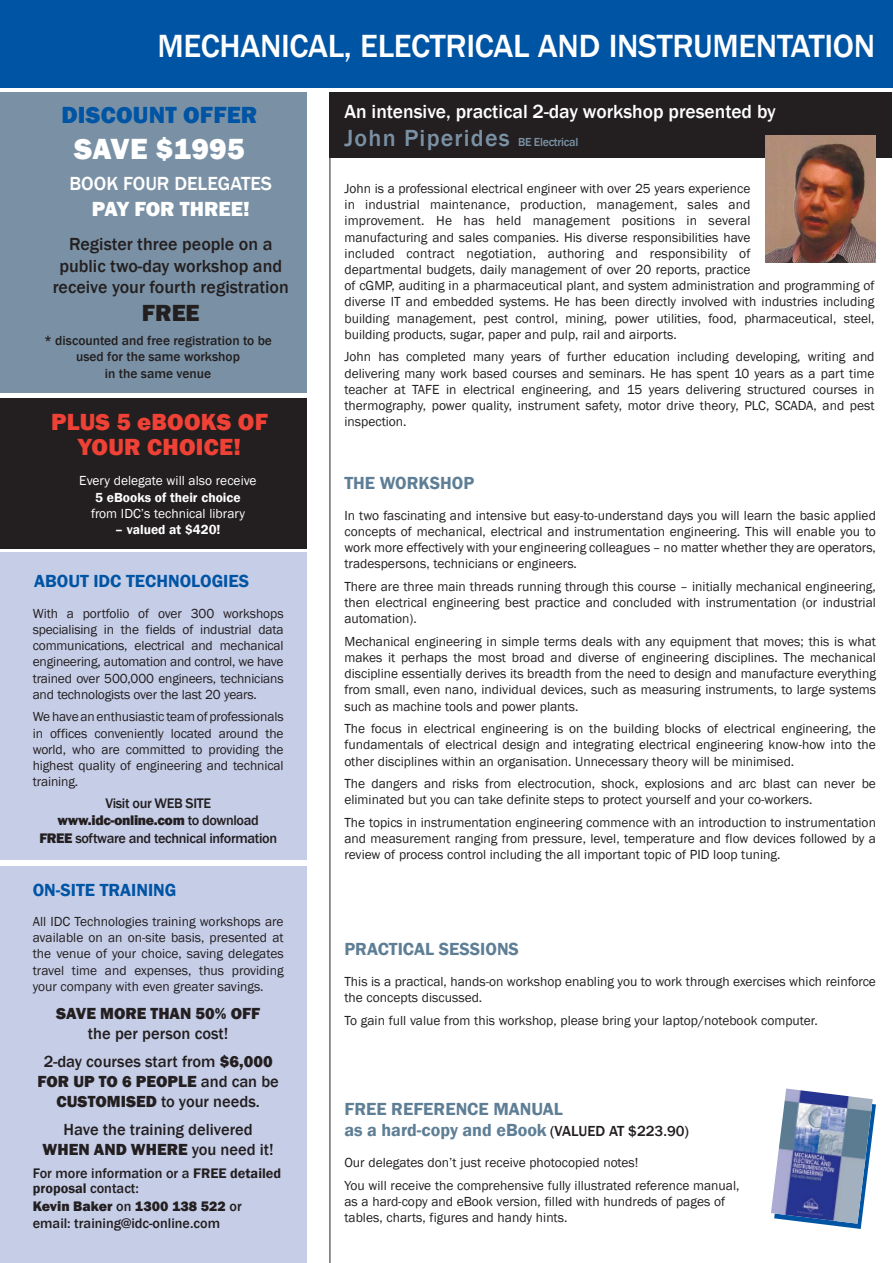
<style>
.page{position:relative;width:893px;height:1263px;background:#fff}
.page>*{position:absolute;margin:0;border:0;box-sizing:border-box;transform-origin:0 0}
.t1{font:500 33px "Franklin Gothic";letter-spacing:-.01em;color:#fff}
.t2{font:800 30px "Franklin Gothic";color:#fff}
.t3{font:500 24px "Franklin Gothic";letter-spacing:.05em;color:#7a91a5}
.t4{font:800 24px/25.5px "Franklin Gothic";letter-spacing:.01em;color:#ef4135;text-align:center}
.t5{font:800 24px "Franklin Gothic";letter-spacing:.01em;color:#0054a4}
.t6{font:800 24px "Franklin Gothic";color:#231f20}
.t7{font:800 21px "Franklin Gothic";color:#fff}
.t8{font:500 19.5px "Franklin Gothic";color:#fff}
.t9{font:600 18px/21.6px "Franklin Gothic";color:#5e7e95}
.t10{font:500 18px/21.6px "Franklin Gothic";color:#231f20;text-align:center}
.t11{font:600 18px "Franklin Gothic";color:#0054a4}
.t12{font:500 16.5px/28.3px "Franklin Gothic";color:#231f20;text-align:center}
.t13{font:800 16.5px/19.8px "Franklin Gothic";color:#231f20;text-align:center}
.t14{font:500 14.25px/17.1px "Franklin Gothic";color:#231f20}
.t15{font:500 14.25px/17.5px "Franklin Gothic";letter-spacing:-.02em;color:#231f20;text-align:center}
.t16{font:600 14.25px "Franklin Gothic";color:#231f20}
.t17{font:13.5px/16.2px "Franklin Gothic";color:#231f20;text-align:justify}
.t18{font:500 13.5px/16.2px "Franklin Gothic";color:#231f20;text-align:center}
.t19{font:13.5px "Franklin Gothic";color:#fff}
.t20{font:600 13.5px "Franklin Gothic";color:#fff}
.s1{font-weight:800}
.s2{font-weight:500}
.s3{font-weight:600}
.s4{font-size:12px}
.s5{font-weight:500;font-size:15px;color:#231f20}
</style>
<div class="page">
<div style="left:0;top:0;width:893px;height:87px;background:#0054a4"></div>
<div style="left:330px;top:92px;width:562px;height:66px;background:#231f20"></div>
<img style="left:765px;top:135px;width:111px;height:128px">
<svg style="left:821px;top:1104px;width:55px;height:125px"></svg>
<img style="left:771px;top:1088px;width:102px;height:136px">
<hr style="left:330px;top:92px;width:1px;height:1171px;background:#231f20">
<div style="left:0;top:92px;width:306px;height:301px;background:#7a91a5"></div>
<div style="left:0;top:866px;width:306px;height:397px;background:#c6cde7"></div>
<div style="left:0;top:553px;width:306px;height:307px;background:#c6cde7"></div>
<div style="left:0;top:398px;width:306px;height:151px;background:#231f20"></div>
<h1 class="t1" style="left:157px;top:26px;width:102px">Mechanica</h1>
<h1 class="t1" style="left:328px;top:26px;width:232px">l, Electrical and</h1>
<h1 class="t1" style="left:609px;top:26px;width:123px">Instrumentation</h1>
<h3 class="t5" style="left:61px;top:100px;width:190px">DISCOUNT OFFER</h3>
<h2 class="t2" style="left:74px;top:129px;width:20px">SAVE</h2>
<h2 class="t2" style="left:156px;top:129px;width:91px">$1995</h2>
<h3 class="t8" style="left:69px;top:172px;width:25px">Book</h3>
<h3 class="t8" style="left:123px;top:172px;width:119px">four delegates</h3>
<h3 class="t7" style="left:92px;top:195px;width:159px">PAY FOR THR EE!</h3>
<h3 class="t10" style="left:53px;top:234px;width:238px">Register three people on a public two-day workshop and receive your fourth registration</h3>
<h3 class="t6" style="left:142px;top:297px;width:44px">FREE</h3>
<p class="t18" style="left:44px;top:333px;width:229px">* discounted and free registration to be used for the same workshop<br>in the same venue</p>
<h3 class="t4" style="left:51px;top:409px;width:218px">PLUS 5 EBOOKS OF<br>YOUR CHOICE!</h3>
<p class="t19" style="left:79px;top:473px;width:179px">Every delegate will also receive</p>
<p class="t20" style="left:95px;top:489px;width:147px">5 EBOOKS OF THEIR CHOICE</p>
<p class="t19" style="left:91px;top:505px;width:155px">from IDC’s technical library</p>
<p class="t20" style="left:115px;top:521px;width:107px">– VALUED AT $420!</p>
<h3 class="t11" style="left:34px;top:570px;width:216px">ABOUT IDC TECHNOLOGIES</h3>
<p class="t17" style="left:33px;top:605px;width:252px">With a portfolio of over 300 workshops specialising in the fields of industrial data communications, electrical and mechanical engineering, automation and control, we have trained over 500,000 engineers, technicians and technologists over the last 20 years.</p>
<p class="t17" style="left:33px;top:709px;width:252px">We have an enthusiastic team of professionals in offices conveniently located around the world, who are committed to providing the highest quality of engineering and technical training.</p>
<p class="t15" style="left:39px;top:794px;width:239px">Visit our WEB SITE<br><span class="s1">WWW.IDC-ONLINE.COM</span> to download<br><span class="s1">FREE</span> software and technical information</p>
<h3 class="t11" style="left:33px;top:878px;width:145px">ON-SITE TRAINING</h3>
<p class="t17" style="left:33px;top:914px;width:252px">All IDC Technologies training workshops are available on an on-site basis, presented at the venue of your choice, saving delegates travel time and expenses, thus providing your company with even greater savings.</p>
<p class="t13" style="left:56px;top:1004px;width:11px">SAVE</p>
<p class="t13" style="left:100px;top:1004px;width:142px">MORE THAN 50% OFF</p>
<p class="t12" style="left:44px;top:1019px;width:230px">the per person cost!<br>2-day courses start from <span class="s1">$6,000</span></p>
<p class="t13" style="left:38px;top:1071px;width:243px">FOR UP TO 6 PEOPLE <span class="s2">and can be<br></span>CUSTOMISED <span class="s2">to your needs.</span></p>
<p class="t12" style="left:64px;top:1116px;width:191px">Have the training delivered</p>
<p class="t13" style="left:43px;top:1139px;width:13px">WHE</p>
<p class="t13" style="left:78px;top:1139px;width:66px">N AND WHE</p>
<p class="t12" style="left:167px;top:1135px;width:109px"><span class="s1">RE</span> you need it!</p>
<p class="t14" style="left:33px;top:1165px;width:170px">For more information or a <span class="s3">FREE</span></p>
<p class="t16" style="left:230px;top:1165px;width:53px">DETAILED</p>
<p class="t14" style="left:33px;top:1180px;width:211px"><span class="s3">PROPOSAL</span> contact:<br><span class="s1">KEVIN BAKER</span> on <span class="s1">1300 138 522</span> or email: training@idc-online.com</p>
<h3 class="t8" style="left:344px;top:99px;width:433px">An intensive, practical 2-day workshop presented by</h3>
<h3 class="t3" style="left:344px;top:123px;width:235px">John Piperides <span class="s4">BE Electrical</span></h3>
<p class="t17" style="left:344px;top:181px;width:532px;text-align:left">John is a professional electrical engineer with over 25 years experience<br>in industrial maintenance, production, management, sales and<br>improvement. He has held management positions in several<br>manufacturing and sales companies. His diverse responsibilities have<br>included contract negotiation, authoring and responsibility of<br>departmental budgets, daily management of over 20 reports, practice<br>of cGMP, auditing in a pharmaceutical plant, and system administration and programming of diverse IT and embedded systems. He has been directly involved with industries including building management, pest control, mining, power utilities, food, pharmaceutical, steel, building products, sugar, paper and pulp, rail and airports.</p>
<p class="t17" style="left:344px;top:349px;width:532px">John has completed many years of further education including developing, writing and delivering many work based courses and seminars. He has spent 10 years as a part time teacher at TAFE in electrical engineering, and 15 years delivering structured courses in thermography, power quality, instrument safety, motor drive theory, PLC, SCADA, and pest inspection.</p>
<h3 class="t9" style="left:344px;top:472px;width:130px">THE WORKSHOP</h3>
<p class="t17" style="left:344px;top:507px;width:533px">In two fascinating and intensive but easy-to-understand days you will learn the basic applied concepts of mechanical, electrical and instrumentation engineering. This will enable you to work more effectively with your engineering colleagues – no matter whether they are operators, tradespersons, technicians or engineers.</p>
<p class="t17" style="left:344px;top:578px;width:533px">There are three main threads running through this course – initially mechanical engineering, then electrical engineering best practice and concluded with instrumentation (or industrial automation).</p>
<p class="t17" style="left:344px;top:633px;width:533px">Mechanical engineering in simple terms deals with any equipment that moves; this is what makes it perhaps the most broad and diverse of engineering disciplines. The mechanical discipline essentially derives its breadth from the need to design and manufacture everything from small, even nano, individual devices, such as measuring instruments, to large systems such as machine tools and power plants.</p>
<p class="t17" style="left:344px;top:721px;width:533px">The focus in electrical engineering is on the building blocks of electrical engineering, the fundamentals of electrical design and integrating electrical engineering know-how into the other disciplines within an organisation. Unnecessary theory will be minimised.</p>
<p class="t17" style="left:344px;top:776px;width:533px">The dangers and risks from electrocution, shock, explosions and arc blast can never be eliminated but you can take definite steps to protect yourself and your co-workers.</p>
<p class="t17" style="left:344px;top:815px;width:533px">The topics in instrumentation engineering commence with an introduction to instrumentation and measurement ranging from pressure, level, temperature and flow devices followed by a review of process control including the all important topic of PID loop tuning.</p>
<h3 class="t9" style="left:344px;top:938px;width:176px">PRACTICAL SESSIONS</h3>
<p class="t17" style="left:344px;top:973px;width:533px">This is a practical, hands-on workshop enabling you to work through exercises which reinforce the concepts discussed.</p>
<p class="t17" style="left:344px;top:1012px;width:475px">To gain full value from this workshop, please bring your laptop/notebook computer.</p>
<h3 class="t9" style="left:344px;top:1098px;width:346px">FREE REFERENCE MANUAL<br>AS A HARD-COPY AND EBOOK <span class="s5">(Valued at $223.90)</span></h3>
<p class="t17" style="left:344px;top:1152px;width:397px;line-height:22.5px">Our delegates don’t just receive photocopied notes!<br>You will receive the comprehensive fully illustrated reference manual,</p>
<p class="t17" style="left:344px;top:1194px;width:382px">as a hard-copy and eBook version, filled with hundreds of pages of tables, charts, figures and handy hints.</p>
</div>
